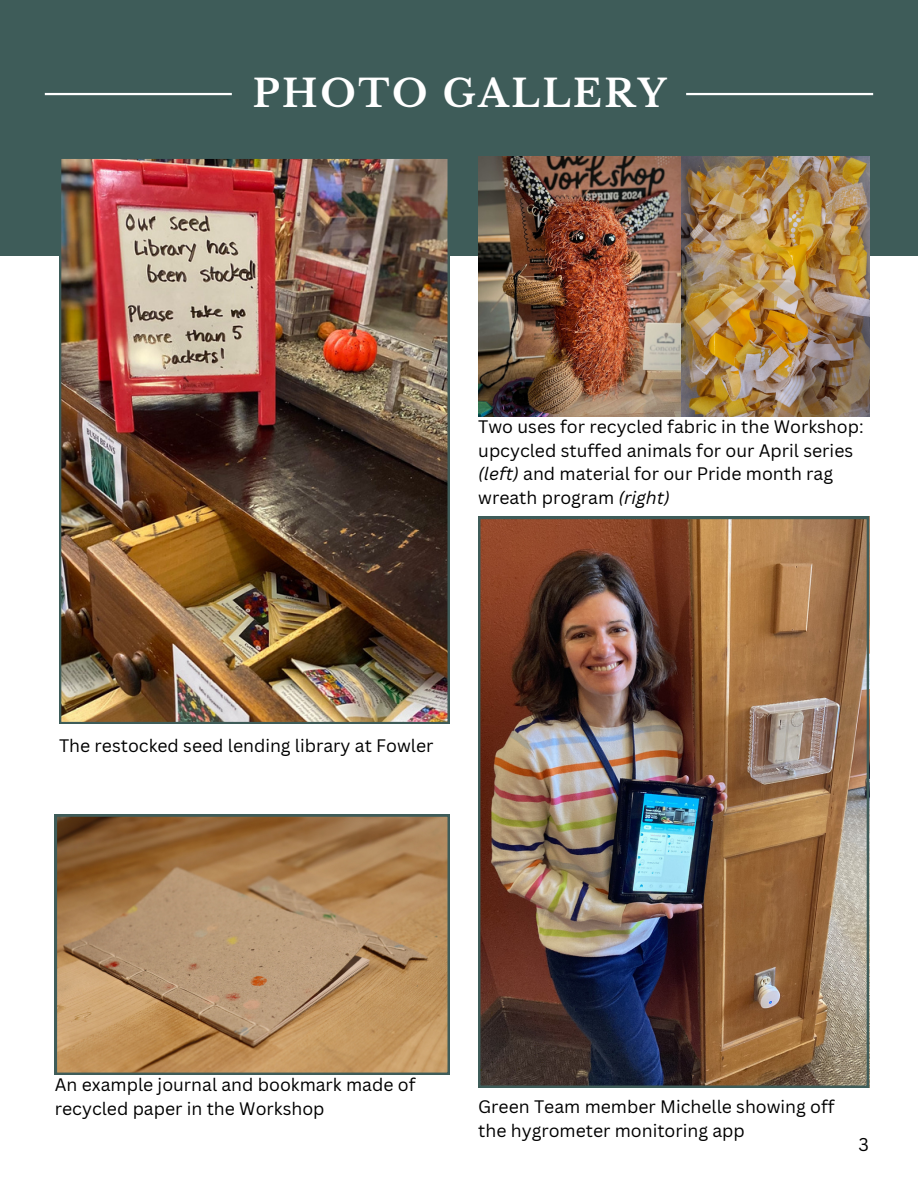
<style>
.page{position:relative;width:918px;height:1188px;background:#fff}
.page>*{position:absolute;margin:0;border:0;box-sizing:border-box;transform-origin:0 0}
.t1{font:700 37.65px "Libre Baskerville";letter-spacing:.07em;color:#fff}
.t2{font:18px "Canva Sans";color:#000}
.t3{font:17.55px/23.7px "Canva Sans";color:#000}
.s1{font-style:italic}
</style>
<div class="page">
<div style="left:0;top:0;width:918px;height:256px;background:#3e5c59"></div>
<svg style="left:55px;top:815px;width:395px;height:259px;background:#ae875c"></svg>
<img style="left:59px;top:159px;width:390px;height:565px">
<img style="left:478px;top:517px;width:391px;height:570px">
<hr style="left:45px;top:93px;width:187px;height:2px;background:#fff">
<hr style="left:686px;top:93px;width:187px;height:2px;background:#fff">
<img style="left:478px;top:157px;width:391px;height:260px">
<h1 class="t1" style="left:253px;top:71px;width:415px">PHOTO GALLERY</h1>
<p class="t3" style="left:478px;top:415px;width:387px">Two uses for recycled fabric in the Workshop: upcycled stuffed animals for our April series <span class="s1">(left)</span> and material for our Pride month rag wreath program <span class="s1">(right)</span></p>
<p class="t3" style="left:59px;top:734px;width:376px">The restocked seed lending library at Fowler</p>
<p class="t3" style="left:55px;top:1072px;width:362px">An example journal and bookmark made of recycled paper in the Workshop</p>
<p class="t3" style="left:478px;top:1094px;width:358px">Green Team member Michelle showing off the hygrometer monitoring app</p>
<p class="t2" style="left:859px;top:1132px;width:12px">3</p>
</div>
